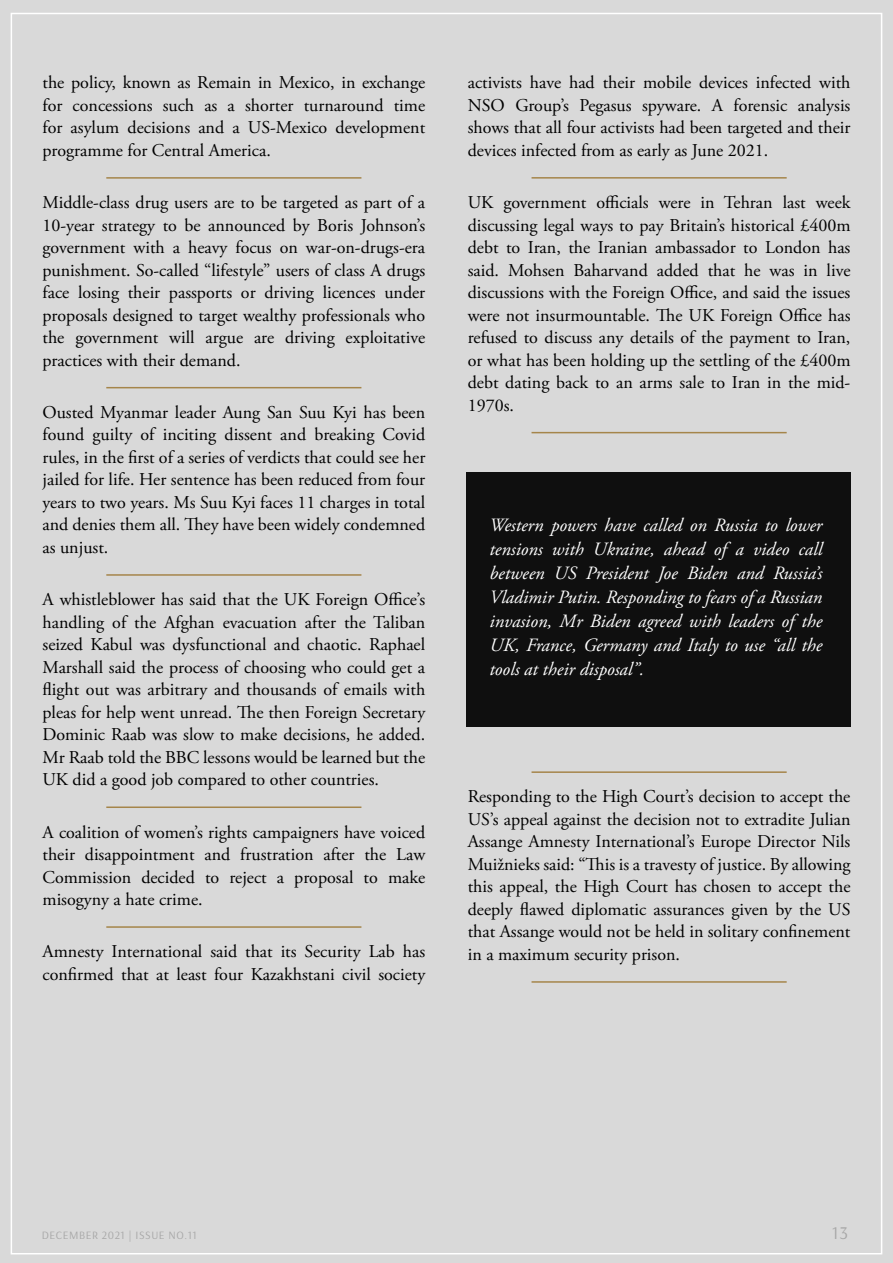
<style>
.page{position:relative;width:893px;height:1263px;background:#d7d7d7}
.page>*{position:absolute;margin:0;border:0;box-sizing:border-box;transform-origin:0 0}
.t1{font:italic 18.75px/24px "Adobe Garamond Pro";color:#fff;text-align:justify}
.t2{font:18px/22.5px "Adobe Garamond Pro";color:#000;text-align:justify}
.t3{font:18px "Arsenal";color:#a7a7a7}
.t4{font:11.25px "Arsenal";letter-spacing:.05em;color:#a7a7a7}
</style>
<div class="page">
<div style="left:466px;top:472px;width:384px;height:254px;background:#0f0f0f"></div>
<hr style="left:106px;top:177px;width:255px;height:2px;background:#a5854a">
<hr style="left:106px;top:387px;width:255px;height:1px;background:#a5854a">
<hr style="left:106px;top:574px;width:255px;height:2px;background:#a5854a">
<hr style="left:106px;top:806px;width:255px;height:2px;background:#a5854a">
<hr style="left:106px;top:926px;width:255px;height:2px;background:#a5854a">
<hr style="left:531px;top:177px;width:256px;height:2px;background:#a5854a">
<hr style="left:531px;top:432px;width:256px;height:1px;background:#a5854a">
<hr style="left:531px;top:771px;width:256px;height:2px;background:#a5854a">
<hr style="left:531px;top:981px;width:256px;height:2px;background:#a5854a">
<p class="t2" style="left:43px;top:72px;width:384px">the policy, known as Remain in Mexico, in exchange for concessions such as a shorter turnaround time for asylum decisions and a US-Mexico development programme for Central America.</p>
<p class="t2" style="left:43px;top:192px;width:384px">Middle-class drug users are to be targeted as part of a 10-year strategy to be announced by Boris Johnson’s government with a heavy focus on war-on-drugs-era punishment. So-called “lifestyle” users of class A drugs face losing their passports or driving licences under proposals designed to target wealthy professionals who the government will argue are driving exploitative practices with their demand.</p>
<p class="t2" style="left:43px;top:402px;width:384px">Ousted Myanmar leader Aung San Suu Kyi has been found guilty of inciting dissent and breaking Covid rules, in the first of a series of verdicts that could see her jailed for life. Her sentence has been reduced from four years to two years. Ms Suu Kyi faces 11 charges in total and denies them all. They have been widely condemned as unjust.</p>
<p class="t2" style="left:43px;top:589px;width:384px">A whistleblower has said that the UK Foreign Office’s handling of the Afghan evacuation after the Taliban seized Kabul was dysfunctional and chaotic. Raphael Marshall said the process of choosing who could get a flight out was arbitrary and thousands of emails with pleas for help went unread. The then Foreign Secretary Dominic Raab was slow to make decisions, he added.<br>Mr Raab told the BBC lessons would be learned but the UK did a good job compared to other countries.</p>
<p class="t2" style="left:43px;top:821px;width:384px">A coalition of women’s rights campaigners have voiced their disappointment and frustration after the Law Commission decided to reject a proposal to make misogyny a hate crime.</p>
<p class="t2" style="left:43px;top:941px;width:384px">Amnesty International said that its Security Lab has confirmed that at least four Kazakhstani civil society</p>
<p class="t2" style="left:468px;top:72px;width:384px">activists have had their mobile devices infected with NSO Group’s Pegasus spyware. A forensic analysis shows that all four activists had been targeted and their devices infected from as early as June 2021.</p>
<p class="t2" style="left:468px;top:192px;width:384px">UK government officials were in Tehran last week discussing legal ways to pay Britain’s historical £400m debt to Iran, the Iranian ambassador to London has said. Mohsen Baharvand added that he was in live discussions with the Foreign Office, and said the issues were not insurmountable. The UK Foreign Office has refused to discuss any details of the payment to Iran, or what has been holding up the settling of the £400m debt dating back to an arms sale to Iran in the mid-1970s.</p>
<p class="t1" style="left:490px;top:513px;width:334px">Western powers have called on Russia to lower tensions with Ukraine, ahead of a video call between US President Joe Biden and Russia’s Vladimir Putin. Responding to fears of a Russian invasion, Mr Biden agreed with leaders of the UK, France, Germany and Italy to use “all the tools at their disposal”.</p>
<p class="t2" style="left:468px;top:786px;width:384px">Responding to the High Court’s decision to accept the US’s appeal against the decision not to extradite Julian Assange Amnesty International’s Europe Director Nils Muižnieks said: “This is a travesty of justice. By allowing this appeal, the High Court has chosen to accept the deeply flawed diplomatic assurances given by the US that Assange would not be held in solitary confinement in a maximum security prison.</p>
<p class="t4" style="left:42px;top:1228px;width:156px">DECEMBER 2021 | ISSUE NO.11</p>
<p class="t3" style="left:832px;top:1222px;width:18px">13</p>
</div>
